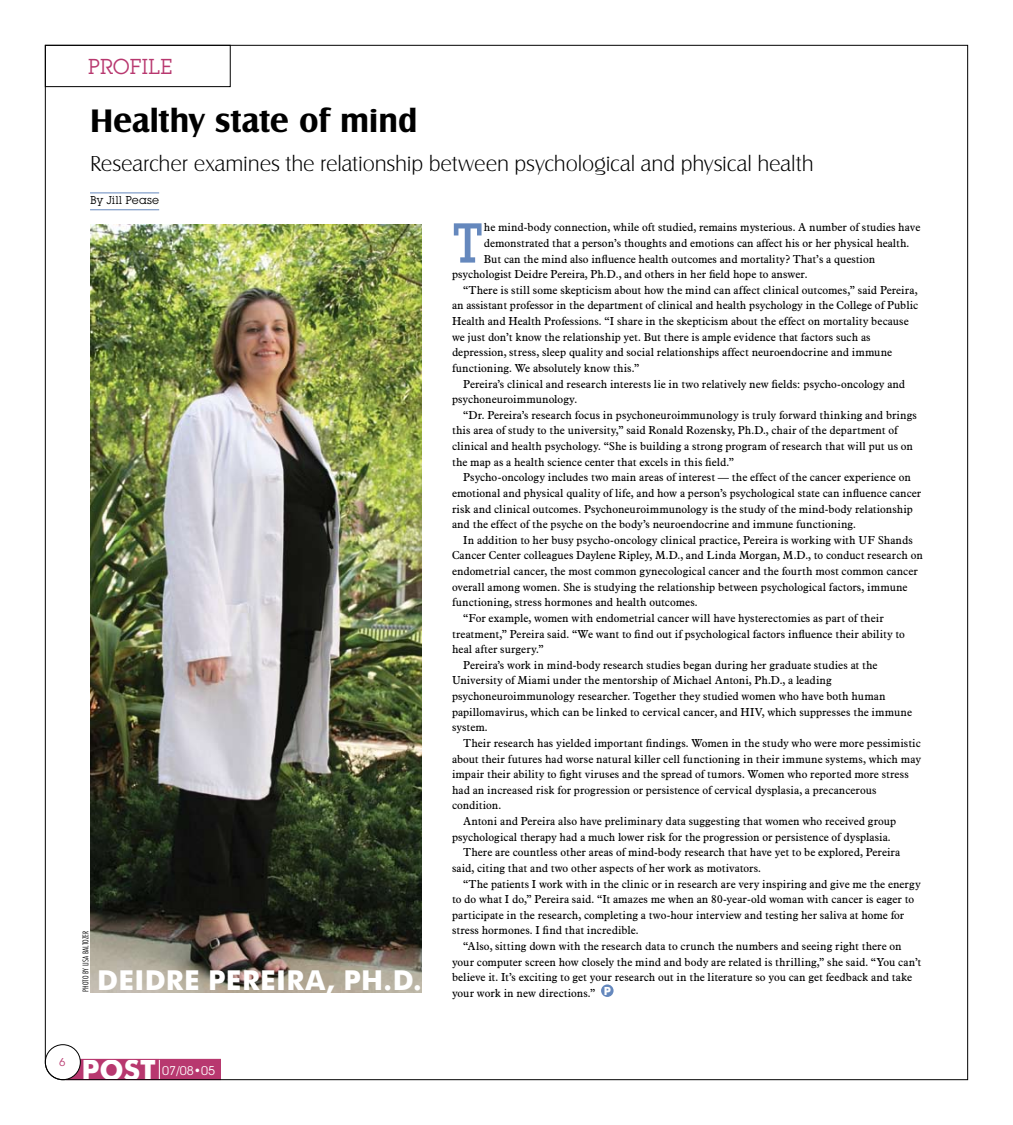
<style>
.page{position:relative;width:1013px;height:1125px;background:#fff}
.page>*{position:absolute;margin:0;border:0;box-sizing:border-box;transform-origin:0 0}
.t1{font:500 55.25px "Lubalin Graph IT Cby BT";color:#6588bd}
.t2{font:700 33.75px "Castle T";color:#000}
.t3{font:700 28.38px "Futura BT";color:#fff}
.t4{font:700 27.5px "Futura BT";letter-spacing:.01em;color:#fff}
.t5{font:22.5px "Castle T Ligh";letter-spacing:-.01em;color:#000}
.t6{font:21.25px "Lubalin Graph IT Cby BT";letter-spacing:-.015em;color:#b8386f}
.t7{font:12.5px "Lubalin Graph IT Cby BT";color:#fff}
.t8{font:11.25px "Aldine 721 BT";letter-spacing:.005em;color:#000}
.t9{font:11.25px "Lubalin Graph IT Cby BT";letter-spacing:-.005em;color:#000}
.t10{font:300 condensed 8.12px "Futura BT";letter-spacing:.015em;color:#000}
</style>
<div class="page">
<img style="left:45px;top:45px;width:923px;height:1035px">
<h3 class="t6" style="left:88px;top:54px;width:86px">Profile</h3>
<h2 class="t2" style="left:90px;top:101px;width:329px">Healthy state of mind</h2>
<h3 class="t5" style="left:90px;top:151px;width:725px">Researcher examines the relationship between psychological and physical health</h3>
<p class="t9" style="left:90px;top:194px;width:71px">By Jill Pease</p>
<h1 class="t1" style="left:452px;top:209px;width:33px">T</h1>
<p class="t8" style="left:484px;top:221px;width:438px">he mind-body connection, while oft studied, remains mysterious. A number of studies have</p>
<p class="t8" style="left:484px;top:236px;width:427px">demonstrated that a person’s thoughts and emotions can affect his or her physical health.</p>
<p class="t8" style="left:484px;top:252px;width:393px">But can the mind also influence health outcomes and mortality? That’s a question</p>
<p class="t8" style="left:452px;top:267px;width:357px">psychologist Deidre Pereira, Ph.D., and others in her field hope to answer.</p>
<p class="t8" style="left:463px;top:283px;width:456px">“There is still some skepticism about how the mind can affect clinical outcomes,” said Pereira,</p>
<p class="t8" style="left:452px;top:299px;width:468px">an assistant professor in the department of clinical and health psychology in the College of Public</p>
<p class="t8" style="left:452px;top:314px;width:458px">Health and Health Professions. “I share in the skepticism about the effect on mortality because</p>
<p class="t8" style="left:452px;top:330px;width:420px">we just don’t know the relationship yet. But there is ample evidence that factors such as</p>
<p class="t8" style="left:452px;top:346px;width:441px">depression, stress, sleep quality and social relationships affect neuroendocrine and immune</p>
<p class="t8" style="left:452px;top:361px;width:189px">functioning. We absolutely know this.”</p>
<p class="t8" style="left:463px;top:377px;width:443px">Pereira’s clinical and research interests lie in two relatively new fields: psycho-oncology and</p>
<p class="t8" style="left:452px;top:392px;width:127px">psychoneuroimmunology.</p>
<p class="t8" style="left:463px;top:408px;width:455px">“Dr. Pereira’s research focus in psychoneuroimmunology is truly forward thinking and brings</p>
<p class="t8" style="left:452px;top:424px;width:447px">this area of study to the university,” said Ronald Rozensky, Ph.D., chair of the department of</p>
<p class="t8" style="left:452px;top:439px;width:462px">clinical and health psychology. “She is building a strong program of research that will put us on</p>
<p class="t8" style="left:452px;top:455px;width:283px">the map as a health science center that excels in this field.”</p>
<p class="t8" style="left:463px;top:471px;width:449px">Psycho-oncology includes two main areas of interest — the effect of the cancer experience on</p>
<p class="t8" style="left:452px;top:486px;width:471px">emotional and physical quality of life, and how a person’s psychological state can influence cancer</p>
<p class="t8" style="left:452px;top:502px;width:462px">risk and clinical outcomes. Psychoneuroimmunology is the study of the mind-body relationship</p>
<p class="t8" style="left:452px;top:517px;width:405px">and the effect of the psyche on the body’s neuroendocrine and immune functioning.</p>
<p class="t8" style="left:463px;top:533px;width:451px">In addition to her busy psycho-oncology clinical practice, Pereira is working with UF Shands</p>
<p class="t8" style="left:452px;top:549px;width:472px">Cancer Center colleagues Daylene Ripley, M.D., and Linda Morgan, M.D., to conduct research on</p>
<p class="t8" style="left:452px;top:564px;width:467px">endometrial cancer, the most common gynecological cancer and the fourth most common cancer</p>
<p class="t8" style="left:452px;top:580px;width:457px">overall among women. She is studying the relationship between psychological factors, immune</p>
<p class="t8" style="left:452px;top:596px;width:247px">functioning, stress hormones and health outcomes.</p>
<p class="t8" style="left:463px;top:611px;width:422px">“For example, women with endometrial cancer will have hysterectomies as part of their</p>
<p class="t8" style="left:452px;top:627px;width:454px">treatment,” Pereira said. “We want to find out if psychological factors influence their ability to</p>
<p class="t8" style="left:452px;top:642px;width:93px">heal after surgery.”</p>
<p class="t8" style="left:463px;top:658px;width:416px">Pereira’s work in mind-body research studies began during her graduate studies at the</p>
<p class="t8" style="left:452px;top:674px;width:381px">University of Miami under the mentorship of Michael Antoni, Ph.D., a leading</p>
<p class="t8" style="left:452px;top:689px;width:435px">psychoneuroimmunology researcher. Together they studied women who have both human</p>
<p class="t8" style="left:452px;top:705px;width:461px">papillomavirus, which can be linked to cervical cancer, and HIV, which suppresses the immune</p>
<p class="t8" style="left:452px;top:721px;width:37px">system.</p>
<p class="t8" style="left:463px;top:736px;width:459px">Their research has yielded important findings. Women in the study who were more pessimistic</p>
<p class="t8" style="left:452px;top:752px;width:470px">about their futures had worse natural killer cell functioning in their immune systems, which may</p>
<p class="t8" style="left:452px;top:767px;width:458px">impair their ability to fight viruses and the spread of tumors. Women who reported more stress</p>
<p class="t8" style="left:452px;top:783px;width:426px">had an increased risk for progression or persistence of cervical dysplasia, a precancerous</p>
<p class="t8" style="left:452px;top:799px;width:51px">condition.</p>
<p class="t8" style="left:463px;top:814px;width:434px">Antoni and Pereira also have preliminary data suggesting that women who received group</p>
<p class="t8" style="left:452px;top:830px;width:440px">psychological therapy had a much lower risk for the progression or persistence of dysplasia.</p>
<p class="t8" style="left:463px;top:846px;width:438px">There are countless other areas of mind-body research that have yet to be explored, Pereira</p>
<p class="t8" style="left:452px;top:861px;width:310px">said, citing that and two other aspects of her work as motivators.</p>
<p class="t8" style="left:463px;top:877px;width:459px">“The patients I work with in the clinic or in research are very inspiring and give me the energy</p>
<p class="t8" style="left:452px;top:892px;width:464px">to do what I do,” Pereira said. “It amazes me when an 80-year-old woman with cancer is eager to</p>
<p class="t8" style="left:452px;top:908px;width:454px">participate in the research, completing a two-hour interview and testing her saliva at home for</p>
<p class="t8" style="left:452px;top:924px;width:188px">stress hormones. I find that incredible.</p>
<p class="t8" style="left:463px;top:939px;width:440px">“Also, sitting down with the research data to crunch the numbers and seeing right there on</p>
<p class="t8" style="left:452px;top:955px;width:471px">your computer screen how closely the mind and body are related is thrilling,” she said. “You can’t</p>
<p class="t8" style="left:452px;top:971px;width:461px">believe it. It’s exciting to get your research out in the literature so you can get feedback and take</p>
<p class="t10" style="left:81px;top:992px;width:63px;rotate:-90deg">Photo By lisa baltozer</p>
<h3 class="t4" style="left:97px;top:963px;width:66px">DEIDRE</h3>
<h3 class="t4" style="left:208px;top:963px;width:35px">PERE</h3>
<h3 class="t4" style="left:276px;top:963px;width:147px">IRA, PH.D.</h3>
<p class="t8" style="left:452px;top:986px;width:160px">your work in new directions.” <sup>P</sup></p>
<h3 class="t3" style="left:81px;top:1052px;width:76px">POST</h3>
<p class="t7" style="left:162px;top:1063px;width:55px">07/08•05</p>
</div>
